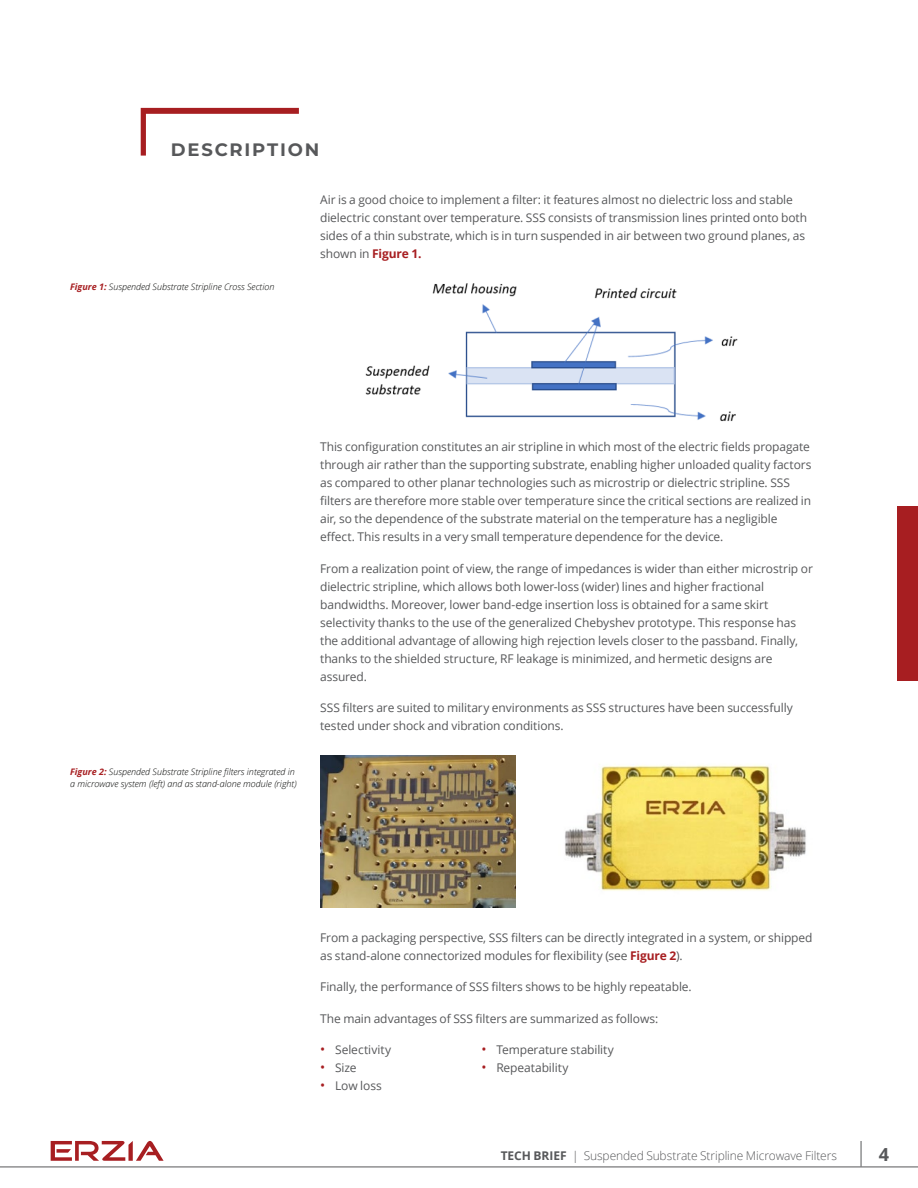
<style>
.page{position:relative;width:918px;height:1188px;background:#fff}
.page>*{position:absolute;margin:0;border:0;box-sizing:border-box;transform-origin:0 0}
.Subheader_12pt{font:700 18px "Montserrat";letter-spacing:.1em;color:#57585a}
.t1{font:700 18px "Open Sans";color:#57585a}
.Text_8pt{font:12px/18px "Open Sans";letter-spacing:-.01em;color:#57585a}
.t2{font:300 12px "Open Sans";letter-spacing:-.01em;color:#57585a}
.t3{font:italic 300 9px/12px "Open Sans";color:#040503}
.s1{font-weight:700;color:#a71e21}
.s2{font-size:13.5px;color:#a71e21}
.s3{font-weight:700}
</style>
<div class="page">
<svg style="left:861px;top:1141px;width:1px;height:26px"></svg>
<hr style="left:0;top:1167px;width:918px;height:1px;background:#57585a">
<svg style="left:51px;top:1141px;width:113px;height:20px"></svg>
<div style="left:897px;top:507px;width:21px;height:174px;background:#a71e21"></div>
<svg style="left:141px;top:108px;width:158px;height:48px"></svg>
<img style="left:365px;top:283px;width:373px;height:139px">
<img style="left:320px;top:756px;width:195px;height:152px">
<img style="left:565px;top:765px;width:241px;height:126px">
<p class="Subheader_12pt" style="left:171px;top:136px;width:150px">DESCRIPTION</p>
<p class="t3" style="left:70px;top:281px;width:206px"><span class="s1">Figure 1:</span> Suspended Substrate Stripline Cross Section</p>
<p class="Text_8pt" style="left:320px;top:190px;width:489px">Air is a good choice to implement a filter: it features almost no dielectric loss and stable dielectric constant over temperature. SSS consists of transmission lines printed onto both sides of a thin substrate, which is in turn suspended in air between two ground planes, as shown in <span class="s1">Figure 1.</span></p>
<p class="t3" style="left:70px;top:765px;width:228px"><span class="s1">Figure 2:</span> Suspended Substrate Stripline filters integrated in a microwave system (left) and as stand-alone module (right)</p>
<p class="Text_8pt" style="left:320px;top:438px;width:493px">This configuration constitutes an air stripline in which most of the electric fields propagate through air rather than the supporting substrate, enabling higher unloaded quality factors as compared to other planar technologies such as microstrip or dielectric stripline. SSS filters are therefore more stable over temperature since the critical sections are realized in air, so the dependence of the substrate material on the temperature has a negligible effect. This results in a very small temperature dependence for the device.</p>
<p class="Text_8pt" style="left:320px;top:559px;width:494px">From a realization point of view, the range of impedances is wider than either microstrip or dielectric stripline, which allows both lower-loss (wider) lines and higher fractional bandwidths. Moreover, lower band-edge insertion loss is obtained for a same skirt selectivity thanks to the use of the generalized Chebyshev prototype. This response has the additional advantage of allowing high rejection levels closer to the passband. Finally, thanks to the shielded structure, RF leakage is minimized, and hermetic designs are assured.</p>
<p class="Text_8pt" style="left:320px;top:699px;width:474px">SSS filters are suited to military environments as SSS structures have been successfully tested under shock and vibration conditions.</p>
<p class="Text_8pt" style="left:320px;top:928px;width:494px">From a packaging perspective, SSS filters can be directly integrated in a system, or shipped as stand-alone connectorized modules for flexibility (see <span class="s1">Figure 2</span>).</p>
<p class="Text_8pt" style="left:320px;top:978px;width:373px">Finally, the performance of SSS filters shows to be highly repeatable.</p>
<p class="Text_8pt" style="left:320px;top:1009px;width:340px">The main advantages of SSS filters are summarized as follows:</p>
<p class="Text_8pt" style="left:320px;top:1040px;width:72px"><span class="s2">•</span> Selectivity</p>
<p class="Text_8pt" style="left:320px;top:1058px;width:38px"><span class="s2">•</span> Size</p>
<p class="Text_8pt" style="left:320px;top:1076px;width:63px"><span class="s2">•</span> Low loss</p>
<p class="Text_8pt" style="left:481px;top:1040px;width:134px"><span class="s2">•</span> Temperature stability</p>
<p class="Text_8pt" style="left:481px;top:1058px;width:89px"><span class="s2">•</span> Repeatability</p>
<p class="t2" style="left:501px;top:1147px;width:338px"><span class="s3">TECH BRIEF</span> | Suspended Substrate Stripline Microwave Filters</p>
<h1 class="t1" style="left:879px;top:1141px;width:12px">4</h1>
</div>
